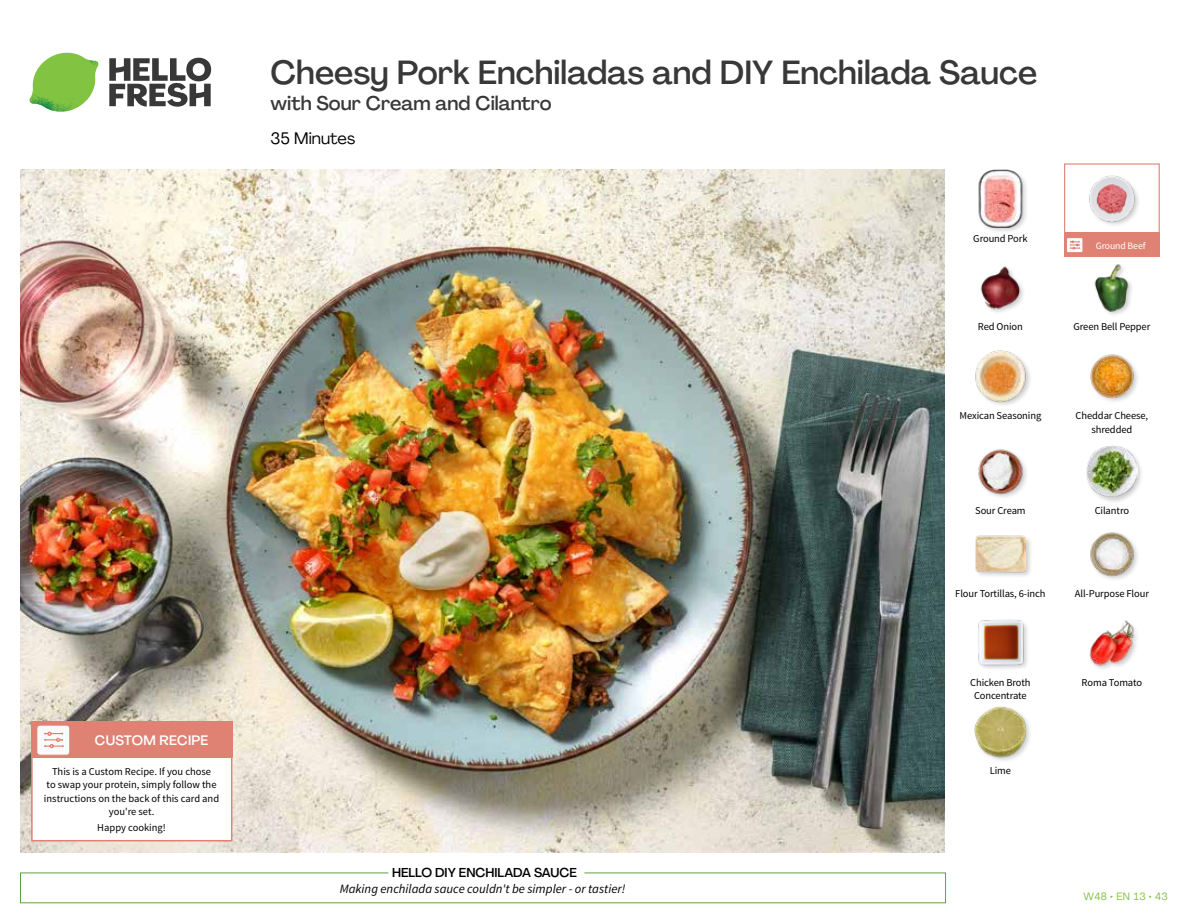
<style>
.page{position:relative;width:1188px;height:918px;background:#fff}
.page>*{position:absolute;margin:0;border:0;box-sizing:border-box;transform-origin:0 0}
.t1{font:500 33px "Agrandir";color:#383839}
.t2{font:500 19.5px "Agrandir";color:#383839}
.t3{font:16.5px "Agrandir";color:#000}
.t4{font:500 13.5px "Agrandir";letter-spacing:.02em;color:#fff}
.t5{font:italic 12.75px "Source Sans Pro";color:#000}
.t6{font:500 12.75px "Agrandir";color:#000}
.t7{font:10.5px/13.5px "Source Sans Pro";letter-spacing:-.01em;color:#000;text-align:center}
.t8{font:10.5px "Agrandir";letter-spacing:.05em;color:#82c341}
.t9{font:9.75px "Source Sans Pro";letter-spacing:-.01em;color:#fff}
</style>
<div class="page">
<div style="left:1064px;top:163px;width:96px;height:73px;border:1px solid #df8273"></div>
<div style="left:1064px;top:232px;width:96px;height:25px;background:#df8273"></div>
<div style="left:1066px;top:238px;width:17px;height:15px;background:#fafafa;border-radius:2px"></div>
<div style="left:1066px;top:237px;width:17px;height:16px;border:1px solid #df8273;border-radius:2px"></div>
<svg style="left:1070px;top:241px;width:10px;height:8px"></svg>
<img style="left:974px;top:706px;width:55px;height:54px">
<svg style="left:109px;top:57px;width:102px;height:50px"></svg>
<svg style="left:34px;top:53px;width:62px;height:40px"></svg>
<img style="left:67px;top:53px;width:32px;height:26px">
<img style="left:33px;top:75px;width:59px;height:11px">
<img style="left:29px;top:79px;width:61px;height:33px">
<img style="left:65px;top:86px;width:27px;height:25px">
<div style="left:20px;top:873px;width:926px;height:30px;border:1px solid #609f43"></div>
<div style="left:388px;top:865px;width:196px;height:15px;background:#fff"></div>
<img style="left:21px;top:170px;width:924px;height:682px">
<img style="left:1089px;top:620px;width:48px;height:49px">
<img style="left:978px;top:619px;width:50px;height:50px">
<img style="left:1090px;top:532px;width:48px;height:47px">
<div style="left:974px;top:535px;width:59px;height:44px;background:#000;opacity:.2"></div>
<img style="left:975px;top:535px;width:51px;height:44px">
<div style="left:1085px;top:445px;width:59px;height:59px;background:#000;opacity:.2"></div>
<img style="left:1086px;top:446px;width:52px;height:51px">
<img style="left:978px;top:449px;width:49px;height:48px">
<img style="left:1090px;top:354px;width:48px;height:47px">
<img style="left:975px;top:350px;width:54px;height:55px">
<img style="left:1094px;top:264px;width:38px;height:51px">
<img style="left:980px;top:266px;width:43px;height:46px">
<img style="left:1089px;top:175px;width:50px;height:50px">
<div style="left:978px;top:169px;width:50px;height:65px;background:#000;opacity:.2"></div>
<img style="left:978px;top:170px;width:50px;height:57px">
<div style="left:31px;top:733px;width:201px;height:108px;background:#fff;border:2px solid #df8273"></div>
<div style="left:31px;top:722px;width:202px;height:36px;background:#df8273"></div>
<div style="left:37px;top:725px;width:33px;height:30px;background:#fafafa;border-radius:3px"></div>
<div style="left:36px;top:725px;width:34px;height:31px;border:1px solid #df8273;border-radius:3px"></div>
<svg style="left:45px;top:732px;width:18px;height:16px"></svg>
<p class="t4" style="left:95px;top:732px;width:115px">CUSTOM RECIPE</p>
<p class="t7" style="left:44px;top:765px;width:177px">This is a Custom Recipe. If you chose<br>to swap your protein, simply follow the instructions on the back of this card and you're set.</p>
<p class="t7" style="left:97px;top:821px;width:70px">Happy cooking!</p>
<h1 class="t1" style="left:271px;top:52px;width:768px">Cheesy Pork Enchiladas and DIY Enchilada Sauce</h1>
<h2 class="t2" style="left:271px;top:91px;width:283px">with Sour Cream and Cilantro</h2>
<h3 class="t3" style="left:271px;top:128px;width:86px">35 Minutes</h3>
<p class="t6" style="left:392px;top:864px;width:186px">HELLO DIY ENCHILADA SAUCE</p>
<p class="t5" style="left:340px;top:881px;width:287px">Making enchilada sauce couldn't be simpler - or tastier!</p>
<p class="t7" style="left:973px;top:232px;width:56px">Ground Pork</p>
<p class="t9" style="left:1096px;top:239px;width:51px">Ground Beef</p>
<p class="t7" style="left:978px;top:320px;width:47px">Red Onion</p>
<p class="t7" style="left:1073px;top:320px;width:78px">Green Bell Pepper</p>
<p class="t7" style="left:960px;top:409px;width:83px">Mexican Seasoning</p>
<p class="t7" style="left:1076px;top:409px;width:74px">Cheddar Cheese, shredded</p>
<p class="t7" style="left:975px;top:504px;width:52px">Sour Cream</p>
<p class="t7" style="left:1095px;top:504px;width:36px">Cilantro</p>
<p class="t7" style="left:955px;top:587px;width:92px">Flour Tortillas, 6-inch</p>
<p class="t7" style="left:1075px;top:587px;width:76px">All-Purpose Flour</p>
<p class="t7" style="left:970px;top:675px;width:62px">Chicken Broth</p>
<p class="t7" style="left:1082px;top:675px;width:62px">Roma Tomato</p>
<p class="t7" style="left:974px;top:689px;width:54px">Concentrate</p>
<p class="t7" style="left:990px;top:764px;width:23px">Lime</p>
<p class="t8" style="left:1083px;top:890px;width:86px">W48 • EN 13 • 43</p>
</div>
